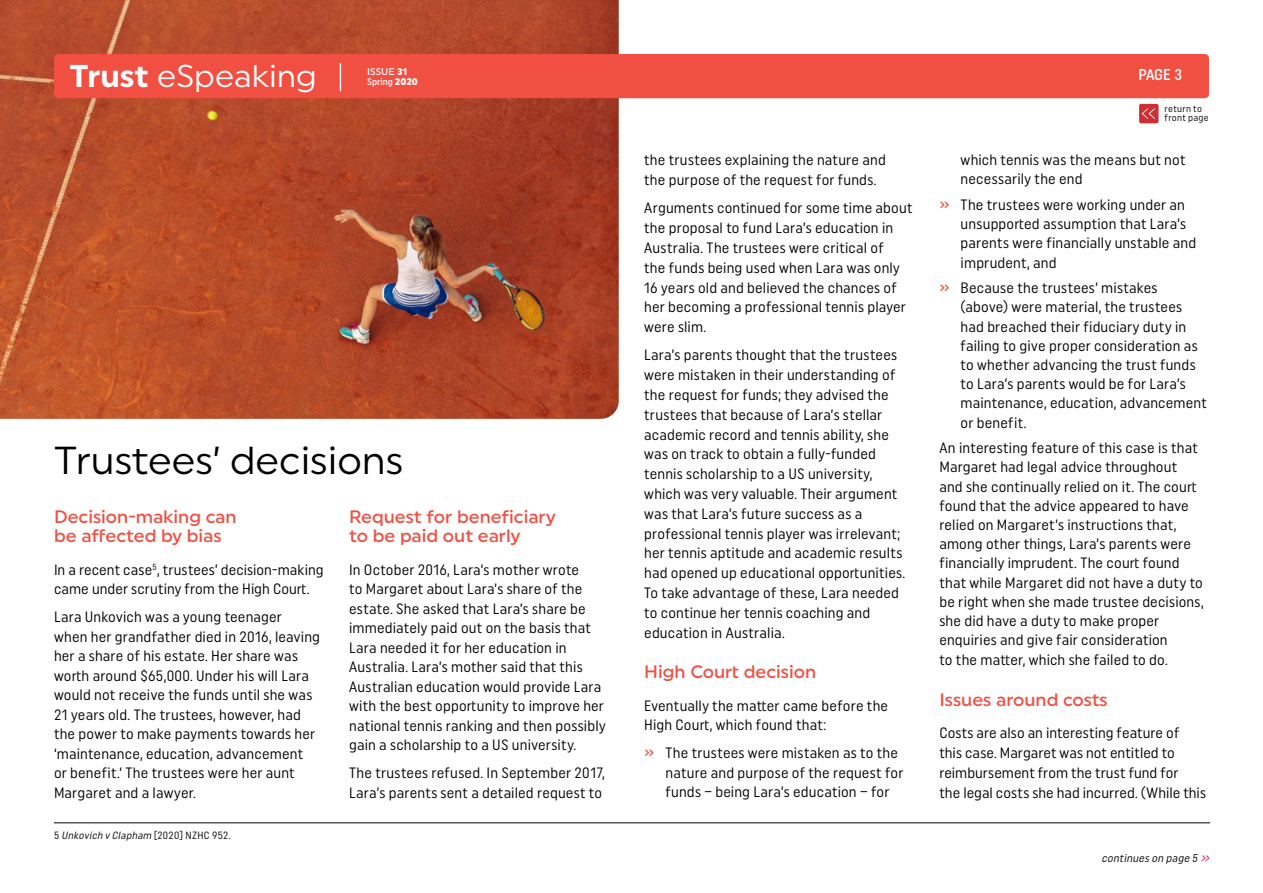
<style>
.page{position:relative;width:1263px;height:893px;background:#fff}
.page>*{position:absolute;margin:0;border:0;box-sizing:border-box;transform-origin:0 0}
.t1{font:39px "Uniform";color:#000}
.t2{font:31.5px "Uniform";color:#fff}
.t3{font:500 18px/19.5px "Uniform";color:#f04f42}
.t4{font:500 15.75px "Uniform Condensed";color:#fff}
.t5{font:15px/19.8px "Uniform Condensed";letter-spacing:.01em;color:#000}
.t6{font:italic 11.25px "Uniform Condensed";color:#000}
.t7{font:italic 10.5px "Uniform Condensed";color:#000}
.t8{font:9.6px/9px "Uniform Condensed";letter-spacing:.03em;color:#000}
.t9{font:500 9.6px "Uniform Condensed";color:#fff}
.t10{font:500 9.6px "Uniform";color:#fff}
.s1{font-weight:700}
.s2{font-weight:900}
.s3{font-family:"Uniform";font-weight:900}
.s4{font-style:normal}
.s5{font-weight:500;color:#f04f42}
.s6{font-size:13.5px;color:#ed1651}
</style>
<div class="page">
<img style="left:0;top:0;width:619px;height:419px">
<div style="left:54px;top:54px;width:1155px;height:44px;background:#f04f42;border-radius:4px"></div>
<svg style="left:340px;top:63px;width:1px;height:28px"></svg>
<div style="left:1139px;top:104px;width:19px;height:19px;background:#cd2f36;border-radius:2px"></div>
<svg style="left:1142px;top:108px;width:13px;height:11px"></svg>
<hr style="left:54px;top:823px;width:1156px;height:1px;background:#000">
<h2 class="t2" style="left:70px;top:57px;width:249px"><span class="s1">Trust</span> eSpeaking</h2>
<p class="t4" style="left:1138px;top:65px;width:45px">PAGE 3</p>
<p class="t8" style="left:1164px;top:104px;width:46px">return to front page</p>
<p class="t10" style="left:367px;top:65px;width:42px">ISSUE <span class="s2">31</span></p>
<p class="t9" style="left:367px;top:76px;width:52px">Spring <span class="s3">2020</span></p>
<h1 class="t1" style="left:54px;top:437px;width:351px">Trustees’ decisions</h1>
<p class="t3" style="left:54px;top:506px;width:184px">Decision-making can be affected by bias</p>
<p class="t5" style="left:54px;top:559px;width:271px">In a recent case<sup>5</sup>, trustees’ decision-making came under scrutiny from the High Court.</p>
<p class="t5" style="left:54px;top:607px;width:268px">Lara Unkovich was a young teenager<br>when her grandfather died in 2016, leaving her a share of his estate. Her share was worth around $65,000. Under his will Lara would not receive the funds until she was 21 years old. The trustees, however, had the power to make payments towards her ‘maintenance, education, advancement<br>or benefit.’ The trustees were her aunt Margaret and a lawyer.</p>
<p class="t3" style="left:349px;top:506px;width:208px">Request for beneficiary to be paid out early</p>
<p class="t5" style="left:349px;top:559px;width:258px">In October 2016, Lara’s mother wrote<br>to Margaret about Lara’s share of the estate. She asked that Lara’s share be immediately paid out on the basis that Lara needed it for her education in Australia. Lara’s mother said that this Australian education would provide Lara with the best opportunity to improve her national tennis ranking and then possibly gain a scholarship to a US university.</p>
<p class="t5" style="left:349px;top:763px;width:257px">The trustees refused. In September 2017,<br>Lara’s parents sent a detailed request to</p>
<p class="t7" style="left:54px;top:829px;width:178px"><span class="s4">5</span> Unkovich v Clapham <span class="s4">[2 0 2 0 ] N Z H C 9 5 2 .</span></p>
<p class="t5" style="left:644px;top:150px;width:243px">the trustees explaining the nature and the purpose of the request for funds.</p>
<p class="t5" style="left:644px;top:198px;width:270px">Arguments continued for some time about the proposal to fund Lara’s education in Australia. The trustees were critical of<br>the funds being used when Lara was only 16 years old and believed the chances of her becoming a professional tennis player were slim.</p>
<p class="t5" style="left:644px;top:345px;width:263px">Lara’s parents thought that the trustees were mistaken in their understanding of the request for funds; they advised the trustees that because of Lara’s stellar academic record and tennis ability, she was on track to obtain a fully-funded tennis scholarship to a US university, which was very valuable. Their argument was that Lara’s future success as a professional tennis player was irrelevant; her tennis aptitude and academic results had opened up educational opportunities.<br>To take advantage of these, Lara needed to continue her tennis coaching and education in Australia.</p>
<p class="t3" style="left:644px;top:662px;width:174px">High Court decision</p>
<p class="t5" style="left:644px;top:695px;width:245px">Eventually the matter came before the<br>High Court, which found that:</p>
<p class="t5" style="left:665px;top:743px;width:239px;text-indent:-21px"><span class="s5">»</span> The trustees were mistaken as to the nature and purpose of the request for funds – being Lara’s education – for</p>
<p class="t5" style="left:961px;top:150px;width:226px;line-height:19.2px">which tennis was the means but not necessarily the end</p>
<p class="t5" style="left:961px;top:195px;width:237px;line-height:19.2px;text-indent:-21px"><span class="s5">»</span> The trustees were working under an unsupported assumption that Lara’s parents were financially unstable and imprudent, and</p>
<p class="t5" style="left:961px;top:278px;width:248px;line-height:19.2px;text-indent:-21px"><span class="s5">»</span> Because the trustees’ mistakes (above) were material, the trustees had breached their fiduciary duty in failing to give proper consideration as to whether advancing the trust funds to Lara’s parents would be for Lara’s maintenance, education, advancement or benefit.</p>
<p class="t5" style="left:939px;top:438px;width:266px;line-height:19.2px">An interesting feature of this case is that Margaret had legal advice throughout and she continually relied on it. The court found that the advice appeared to have relied on Margaret’s instructions that, among other things, Lara’s parents were financially imprudent. The court found that while Margaret did not have a duty to be right when she made trustee decisions, she did have a duty to make proper enquiries and give fair consideration<br>to the matter, which she failed to do.</p>
<p class="t3" style="left:939px;top:689px;width:170px">Issues around costs</p>
<p class="t5" style="left:939px;top:723px;width:268px">Costs are also an interesting feature of<br>this case. Margaret was not entitled to reimbursement from the trust fund for<br>the legal costs she had incurred. (While this</p>
<p class="t6" style="left:1101px;top:851px;width:112px">continueson page 5 <span class="s6">»</span></p>
</div>
